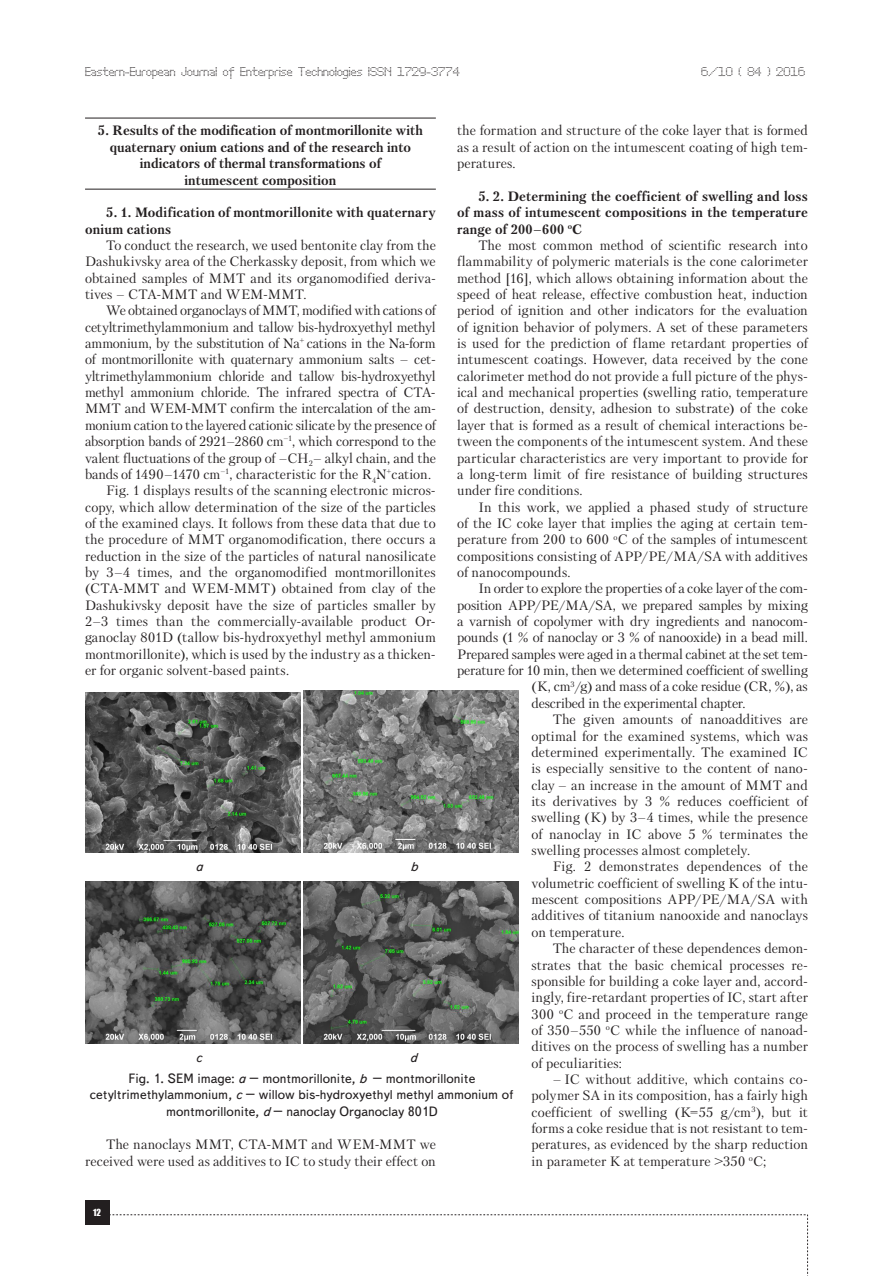
<style>
.page{position:relative;width:893px;height:1276px;background:#fff}
.page>*{position:absolute;margin:0;border:0;box-sizing:border-box;transform-origin:0 0}
.t1{font:13.5px/16.4px "Petersburg C";letter-spacing:-.005em;color:#231f20;text-align:justify}
.t2{font:700 13.5px/16.4px "Petersburg C";color:#231f20;text-align:center}
.t3{font:13.5px "Petersburg C";letter-spacing:-.025em;color:#231f20}
.t4{font:13.5px/20.7px "Text Book C";color:#231f20}
.t5{font:13.5px "Petersburg C";letter-spacing:.015em;color:#231f20}
.t6{font:italic 13.5px "Text Book C";color:#231f20}
.t7{font:12px "Perfo";letter-spacing:.015em;color:#231f20}
.t8{font:9px "Impact";color:#fff}
.s1{font-style:italic}
</style>
<div class="page">
<div style="left:85px;top:1200px;width:24px;height:24px;background:#231f20"></div>
<svg style="left:109px;top:1214px;width:699px;height:62px"></svg>
<hr style="left:85px;top:118px;width:351px;height:1px;background:#231f20">
<hr style="left:85px;top:189px;width:351px;height:1px;background:#231f20">
<img style="left:85px;top:692px;width:215px;height:161px">
<img style="left:304px;top:691px;width:215px;height:162px">
<img style="left:85px;top:882px;width:215px;height:161px">
<img style="left:304px;top:882px;width:215px;height:161px">
<p class="t7" style="left:85px;top:65px;width:376px">Eastern-European Journal of Enterprise Technologies ISSN 1729-3774</p>
<p class="t7" style="left:701px;top:65px;width:105px">6/10 ( 84 ) 2016</p>
<p class="t1" style="left:457px;top:122px;width:352px">the formation and structure of the coke layer that is formed as a result of action on the intumescent coating of high tem&shy;peratures.</p>
<p class="t2" style="left:457px;top:188px;width:352px;text-align:justify;text-indent:21px">5. 2. Determining the coefficient of swelling and loss of mass of intumescent compositions in the temperature range of 200–600 <sup>о</sup>С</p>
<p class="t1" style="left:457px;top:237px;width:352px;text-indent:21px">The most common method of scientific research into flammability of polymeric materials is the cone calorimeter method [16], which allows obtaining information about the speed of heat release, effective combustion heat, induction period of ignition and other indicators for the evaluation of ignition behavior of polymers. A set of these parameters is used for the prediction of flame retardant properties of intumescent coatings. However, data received by the cone calorimeter method do not provide a full picture of the phys&shy;ical and mechanical properties (swelling ratio, temperature of destruction, density, adhesion to substrate) of the coke layer that is formed as a result of chemical interactions be&shy;tween the components of the intumescent system. And these particular characteristics are very important to provide for a long-term limit of fire resistance of building structures under fire conditions.</p>
<p class="t1" style="left:457px;top:498px;width:352px;text-indent:21px">In this work, we applied a phased study of structure of the IC coke layer that implies the aging at certain tem&shy;perature from 200 to 600 <sup>о</sup>С of the samples of intumescent compositions consisting of APP/PE/MA/SA with additives of nanocompounds.</p>
<p class="t3" style="left:478px;top:580px;width:331px">In order to explore the properties of a coke layer of the com-</p>
<p class="t1" style="left:457px;top:596px;width:352px">position APP/PE/MA/SA, we prepared samples by mixing</p>
<p class="t1" style="left:457px;top:613px;width:352px">a varnish of copolymer with dry ingredients and nanocom-</p>
<p class="t1" style="left:457px;top:629px;width:352px">pounds (1 % of nanoclay or 3 % of nanooxide) in a bead mill.</p>
<p class="t1" style="left:457px;top:646px;width:352px">Prepared samples were aged in a thermal cabinet at the set tem-</p>
<p class="t1" style="left:457px;top:662px;width:352px">perature for 10 min, then we determined coefficient of swelling</p>
<p class="t1" style="left:531px;top:678px;width:278px">(K, cm<sup>3</sup>/g) and mass of a coke residue (CR, %), as</p>
<p class="t1" style="left:532px;top:695px;width:216px">described in the experimental chapter.</p>
<p class="t1" style="left:553px;top:711px;width:257px">The given amounts of nanoadditives are</p>
<p class="t1" style="left:532px;top:727px;width:278px">optimal for the examined systems, which was</p>
<p class="t5" style="left:532px;top:744px;width:278px">determined experimentally. The examined IC</p>
<p class="t1" style="left:532px;top:760px;width:278px">is especially sensitive to the content of nano-</p>
<p class="t1" style="left:531px;top:776px;width:278px">clay – an increase in the amount of MMT and</p>
<p class="t1" style="left:531px;top:793px;width:278px">its derivatives by 3 % reduces coefficient of</p>
<p class="t1" style="left:531px;top:809px;width:278px">swelling (K) by 3–4 times, while the presence</p>
<p class="t1" style="left:531px;top:825px;width:278px">of nanoclay in IC above 5 % terminates the</p>
<p class="t1" style="left:531px;top:842px;width:220px">swelling processes almost completely.</p>
<p class="t1" style="left:553px;top:858px;width:257px">Fig. 2 demonstrates dependences of the</p>
<p class="t1" style="left:531px;top:874px;width:278px">volumetric coefficient of swelling K of the intu-</p>
<p class="t1" style="left:531px;top:891px;width:278px">mescent compositions APP/PE/MA/SA with</p>
<p class="t1" style="left:531px;top:907px;width:278px">additives of titanium nanooxide and nanoclays</p>
<p class="t1" style="left:531px;top:923px;width:95px">on temperature.</p>
<p class="t1" style="left:553px;top:940px;width:257px">The character of these dependences demon-</p>
<p class="t1" style="left:531px;top:956px;width:278px">strates that the basic chemical processes re-</p>
<p class="t1" style="left:531px;top:972px;width:278px">sponsible for building a coke layer and, accord-</p>
<p class="t1" style="left:531px;top:989px;width:278px">ingly, fire-retardant properties of IC, start after</p>
<p class="t1" style="left:531px;top:1005px;width:278px">300 <sup>о</sup>С and proceed in the temperature range</p>
<p class="t1" style="left:531px;top:1022px;width:278px">of 350–550 <sup>о</sup>С while the influence of nanoad-</p>
<p class="t1" style="left:531px;top:1038px;width:278px">ditives on the process of swelling has a number</p>
<p class="t5" style="left:531px;top:1055px;width:92px">of peculiarities:</p>
<p class="t1" style="left:531px;top:1071px;width:278px;text-indent:21px">– IC without additive, which contains co&shy;polymer SA in its composition, has a fairly high coefficient of swelling (K=55 g/cm<sup>3</sup>), but it forms a coke residue that is not resistant to tem&shy;peratures, as evidenced by the sharp reduction in parameter K at temperature &gt;350 <sup>о</sup>С;</p>
<p class="t2" style="left:98px;top:122px;width:326px">5. Results of the modification of montmorillonite with quaternary onium cations and of the research into indicators of thermal transformations of<br>intumescent composition</p>
<p class="t2" style="left:85px;top:204px;width:352px;text-align:left;text-indent:21px">5. 1. Modification of montmorillonite with quaternary onium cations</p>
<p class="t1" style="left:85px;top:237px;width:352px;text-indent:21px">To conduct the research, we used bentonite clay from the Dashukivsky area of the Cherkassky deposit, from which we obtained samples of MMT and its organomodified deriva&shy;tives – CTA-MMT and WEM-MMT.</p>
<p class="t1" style="left:106px;top:302px;width:331px">We obtained organoclays of MMT, modified with cations of</p>
<p class="t3" style="left:85px;top:319px;width:352px">cetyltrimethylammonium and tallow bis-hydroxyethyl methyl</p>
<p class="t1" style="left:85px;top:335px;width:352px">ammonium, by the substitution of Na<sup>+</sup> cations in the Na-form</p>
<p class="t1" style="left:85px;top:351px;width:352px">of montmorillonite with quaternary ammonium salts – cet-</p>
<p class="t3" style="left:85px;top:368px;width:352px">yltrimethylammonium chloride and tallow bis-hydroxyethyl</p>
<p class="t1" style="left:85px;top:384px;width:352px">methyl ammonium chloride. The infrared spectra of CTA-</p>
<p class="t1" style="left:85px;top:400px;width:352px">MMT and WEM-MMT confirm the intercalation of the am-</p>
<p class="t1" style="left:85px;top:417px;width:352px">monium cation to the layered cationic silicate by the presence of</p>
<p class="t1" style="left:85px;top:433px;width:352px">absorption bands of 2921–2860 cm<sup>–1</sup>, which correspond to the</p>
<p class="t1" style="left:85px;top:449px;width:352px">valent fluctuations of the group of –СН<sub>2</sub>– alkyl chain, and the</p>
<p class="t1" style="left:85px;top:466px;width:347px">bands of 1490–1470 cm<sup>–1</sup>, characteristic for the R<sub>4</sub>N<sup>+</sup>cation.</p>
<p class="t1" style="left:106px;top:482px;width:331px">Fig. 1 displays results of the scanning electronic micros-</p>
<p class="t1" style="left:85px;top:498px;width:352px">copy, which allow determination of the size of the particles</p>
<p class="t1" style="left:85px;top:515px;width:352px">of the examined clays. It follows from these data that due to</p>
<p class="t1" style="left:85px;top:531px;width:352px">the procedure of MMT organomodification, there occurs a</p>
<p class="t1" style="left:85px;top:547px;width:352px">reduction in the size of the particles of natural nanosilicate</p>
<p class="t1" style="left:85px;top:564px;width:352px">by 3–4 times, and the organomodified montmorillonites</p>
<p class="t1" style="left:85px;top:580px;width:352px">(CTA-MMT and WEM-MMT) obtained from clay of the</p>
<p class="t1" style="left:85px;top:596px;width:352px">Dashukivsky deposit have the size of particles smaller by</p>
<p class="t1" style="left:85px;top:613px;width:352px">2–3 times than the commercially-available product Or-</p>
<p class="t1" style="left:85px;top:629px;width:352px">ganoclay 801D (tallow bis-hydroxyethyl methyl ammonium</p>
<p class="t1" style="left:85px;top:646px;width:352px">montmorillonite), which is used by the industry as a thicken-</p>
<p class="t1" style="left:85px;top:662px;width:206px">er for organic solvent-based paints.</p>
<p class="t6" style="left:196px;top:858px;width:9px">a</p>
<p class="t6" style="left:410px;top:858px;width:9px">b</p>
<p class="t4" style="left:128px;top:1047px;width:348px;text-indent:281px"><span class="s1">d<br></span>Fig. 1. SEM image: <span class="s1">a</span> – montmorillonite, <span class="s1">b –</span> montmorillonite</p>
<p class="t4" style="left:90px;top:1086px;width:425px;line-height:16.2px;text-align:center">cetyltrimethylammonium, <span class="s1">c</span> – willow bis-hydroxyethyl methyl ammonium of montmorillonite, <span class="s1">d</span> – nanoclay Organoclay 801D</p>
<p class="t6" style="left:196px;top:1050px;width:8px">c</p>
<p class="t1" style="left:85px;top:1136px;width:352px;text-align:right">The nanoclays MMT, CTA-MMT and WEM-MMT we received were used as additives to IC to study their effect on</p>
<p class="t8" style="left:93px;top:1205px;width:9px">12</p>
</div>
